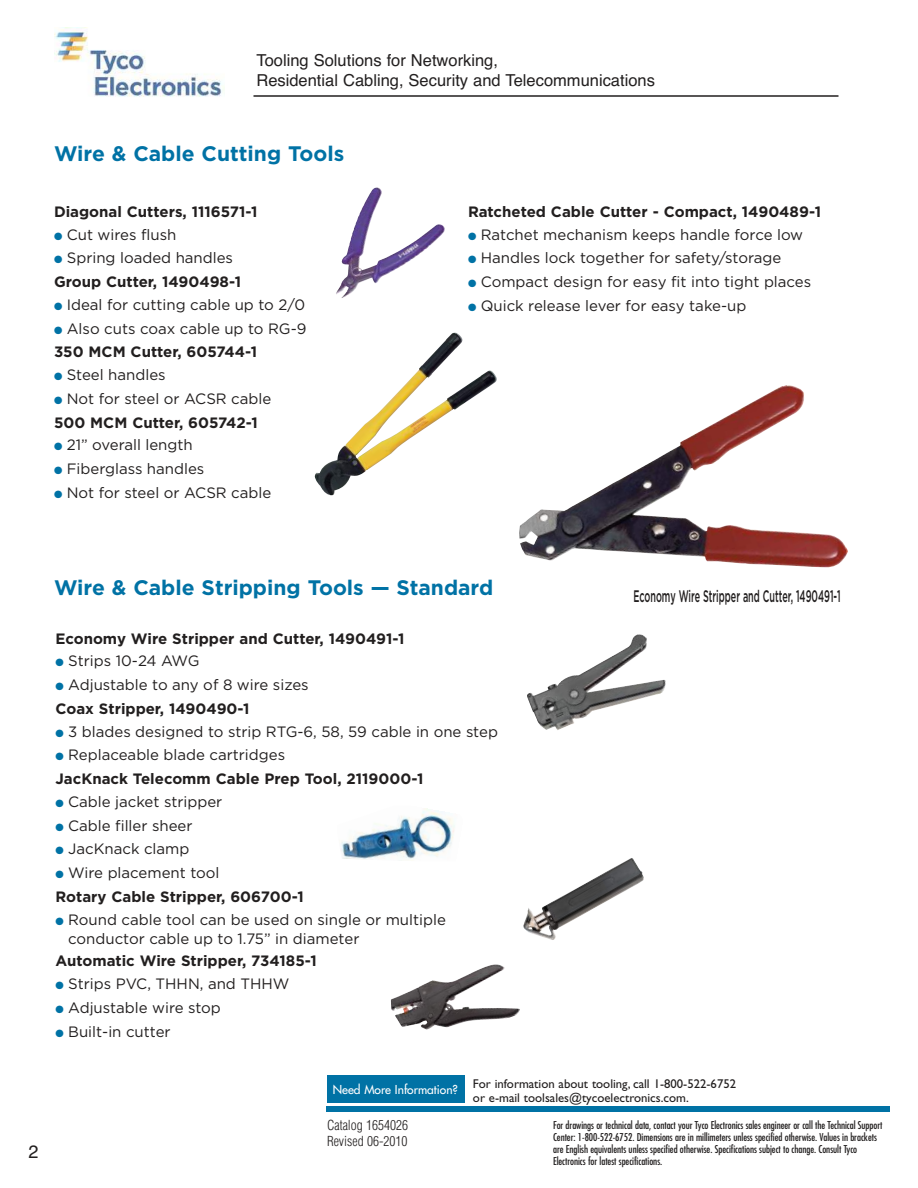
<style>
.page{position:relative;width:918px;height:1188px;background:#fff}
.page>*{position:absolute;margin:0;border:0;box-sizing:border-box;transform-origin:0 0}
.t1{font:700 21px "Gotham";color:#0072a5}
.t2{font:500 16.65px "Gotham";color:#221f1f;scale:.54 1}
.t3{font:15px/23.9px "Gotham";color:#221f1f}
.t4{font:700 15px/23.9px "Gotham";color:#221f1f}
.t5{font:300 condensed 13.5px/16.2px "Helvetica";color:#221f1f}
.t6{font:12.75px/13.5px "Gill Sans";color:#221f1f}
.t7{font:condensed 10.5px/12px "Futura";letter-spacing:-.005em;color:#221f1f}
.t8{font:8.85px "Helvetica";color:#221f1f}
.t9{font:8.1px "Helvetica";color:#221f1f}
.s1{color:#0072a5}
.s2{font-weight:400}
.s3{font-weight:700}
</style>
<div class="page">
<div style="left:327px;top:1106px;width:563px;height:5px;background:#0072a5"></div>
<div style="left:327px;top:1075px;width:137px;height:28px;background:#0072a5"></div>
<img style="left:54px;top:28px;width:171px;height:69px">
<hr style="left:254px;top:95px;width:585px;height:2px;background:#221f1f">
<img style="left:336px;top:187px;width:109px;height:111px">
<img style="left:315px;top:332px;width:182px;height:164px">
<img style="left:519px;top:385px;width:329px;height:182px">
<img style="left:527px;top:634px;width:139px;height:96px">
<img style="left:523px;top:858px;width:121px;height:82px">
<img style="left:391px;top:964px;width:129px;height:66px">
<img style="left:341px;top:808px;width:114px;height:51px">
<p class="t9" style="left:256px;top:58px;width:243px">Tooling Solutions for Networking,</p>
<p class="t9" style="left:256px;top:78px;width:400px">Residential Cabling, Security and Telecommunications</p>
<h1 class="t1" style="left:54px;top:144px;width:292px">Wire &amp; Cable Cutting Tools</h1>
<p class="t4" style="left:54px;top:200px;width:205px">Diagonal Cutters, 1116571-1</p>
<p class="t3" style="left:54px;top:223px;width:124px"><span class="s1">●</span> Cut wires flush</p>
<p class="t4" style="left:54px;top:247px;width:189px"><span class="s1">●</span> <span class="s2">Spring loaded handles<br></span>Group Cutter, 1490498-1</p>
<p class="t3" style="left:54px;top:293px;width:253px"><span class="s1">●</span> Ideal for cutting cable up to 2/0</p>
<p class="t3" style="left:54px;top:317px;width:254px"><span class="s1">●</span> Also cuts coax cable up to RG-9<br><span class="s3">350 MCM Cutter, 605744-1</span></p>
<p class="t3" style="left:54px;top:363px;width:113px"><span class="s1">●</span> Steel handles</p>
<p class="t3" style="left:54px;top:387px;width:219px"><span class="s1">●</span> Not for steel or ACSR cable<br><span class="s3">500 MCM Cutter, 605742-1</span></p>
<p class="t3" style="left:54px;top:433px;width:140px"><span class="s1">●</span> 21” overall length</p>
<p class="t3" style="left:54px;top:457px;width:152px"><span class="s1">●</span> Fiberglass handles</p>
<p class="t3" style="left:54px;top:481px;width:219px"><span class="s1">●</span> Not for steel or ACSR cable</p>
<p class="t4" style="left:468px;top:200px;width:355px">Ratcheted Cable Cutter - Compact, 1490489-1</p>
<p class="t3" style="left:468px;top:223px;width:337px"><span class="s1">●</span> Ratchet mechanism keeps handle force low</p>
<p class="t3" style="left:468px;top:247px;width:315px"><span class="s1">●</span> Handles lock together for safety/storage</p>
<p class="t3" style="left:468px;top:271px;width:345px"><span class="s1">●</span> Compact design for easy fit into tight places</p>
<p class="t3" style="left:468px;top:294px;width:280px"><span class="s1">●</span> Quick release lever for easy take-up</p>
<h1 class="t1" style="left:54px;top:578px;width:441px">Wire &amp; Cable Stripping Tools — Standard</h1>
<p class="t4" style="left:56px;top:627px;width:351px">Economy Wire Stripper and Cutter, 1490491-1</p>
<p class="t3" style="left:56px;top:650px;width:145px"><span class="s1">●</span> Strips 10-24 AWG</p>
<p class="t3" style="left:56px;top:674px;width:255px"><span class="s1">●</span> Adjustable to any of 8 wire sizes<br><span class="s3">Coax Stripper, 1490490-1</span></p>
<p class="t3" style="left:56px;top:720px;width:444px"><span class="s1">●</span> 3 blades designed to strip RTG-6, 58, 59 cable in one step</p>
<p class="t4" style="left:56px;top:744px;width:369px"><span class="s1">●</span> <span class="s2">Replaceable blade cartridges<br></span>JacKnack Telecomm Cable Prep Tool, 2119000-1</p>
<p class="t3" style="left:56px;top:790px;width:168px"><span class="s1">●</span> Cable jacket stripper</p>
<p class="t3" style="left:56px;top:814px;width:139px"><span class="s1">●</span> Cable filler sheer</p>
<p class="t3" style="left:56px;top:838px;width:136px"><span class="s1">●</span> JacKnack clamp</p>
<p class="t4" style="left:56px;top:862px;width:250px"><span class="s1">●</span> <span class="s2">Wire placement tool<br></span>Rotary Cable Stripper, 606700-1</p>
<p class="t3" style="left:68px;top:910px;width:379px;line-height:19.4px;text-indent:-13px"><span class="s1">●</span> Round cable tool can be used on single or multiple conductor cable up to 1.75” in diameter</p>
<p class="t4" style="left:56px;top:950px;width:263px">Automatic Wire Stripper, 734185-1</p>
<p class="t3" style="left:56px;top:972px;width:236px"><span class="s1">●</span> Strips PVC, THHN, and THHW</p>
<p class="t3" style="left:56px;top:996px;width:167px"><span class="s1">●</span> Adjustable wire stop</p>
<p class="t3" style="left:56px;top:1020px;width:117px"><span class="s1">●</span> Built-in cutter</p>
<p class="t2" style="left:634px;top:589px;width:385px">Economy Wire Stripper and Cutter, 1490491-1</p>
<p class="t8" style="left:28px;top:1150px;width:12px">2</p>
<p class="t6" style="left:473px;top:1078px;width:265px;text-indent:-140px"><sub>Need</sub> <sub>More</sub> <sub>Information?</sub> For information about tooling, call 1-800-522-6752 or e-mail toolsales@tycoelectronics.com.</p>
<p class="t5" style="left:327px;top:1118px;width:83px">Catalog 1654026<br>Revised 06-2010</p>
<p class="t7" style="left:553px;top:1119px;width:331px">For drawings or technical data, contact your Tyco Electronics sales engineer or call the Technical Support Center: 1-800-522-6752. Dimensions are in millimeters unless specified otherwise. Values in brackets are English equivalents unless specified otherwise. Specifications subject to change. Consult Tyco Electronics for latest specifications.</p>
</div>
